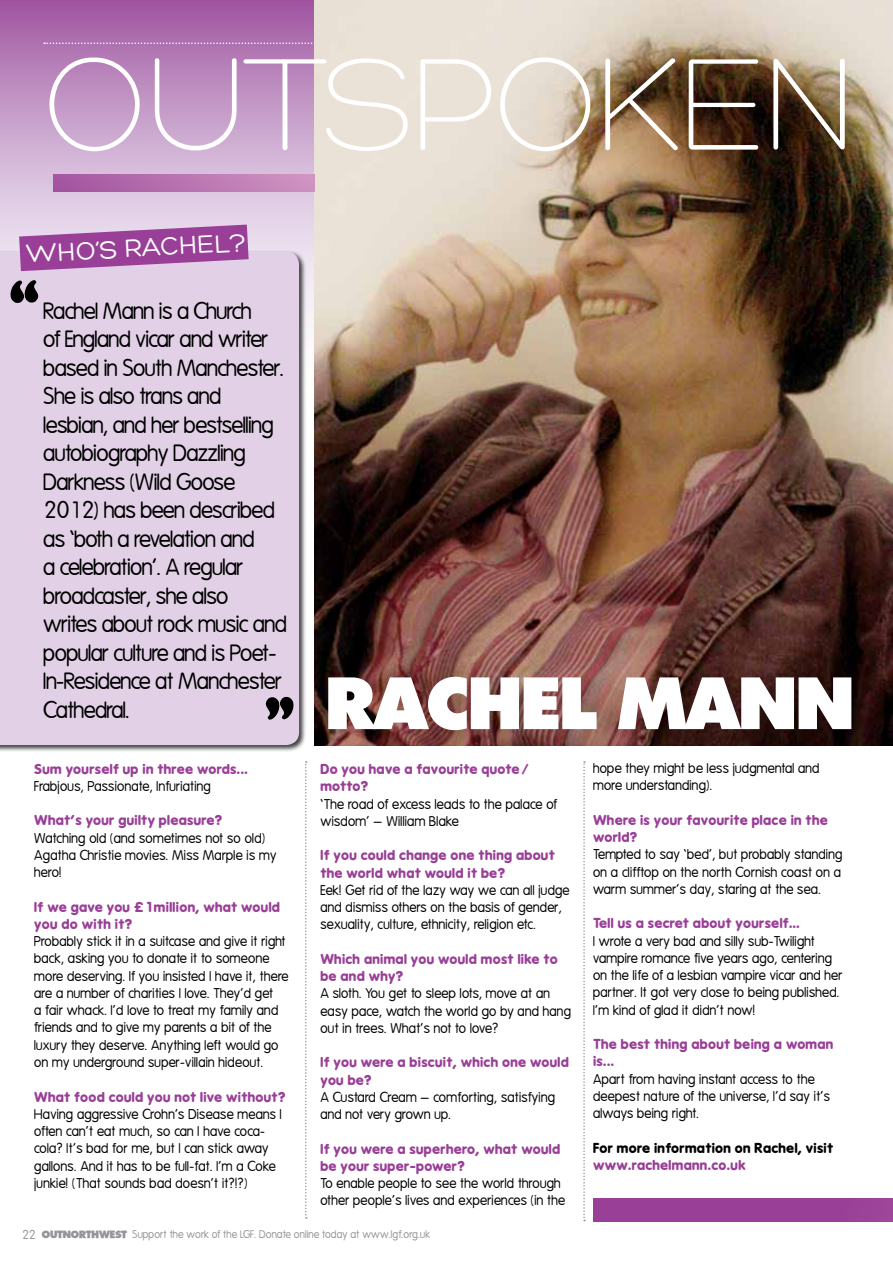
<style>
.page{position:relative;width:893px;height:1263px;background:#fff}
.page>*{position:absolute;margin:0;border:0;box-sizing:border-box;transform-origin:0 0}
.t1{font:300 141.75px "Hero";letter-spacing:-.04em;color:#fff}
.t2{font:800 73.8px "Intrepid";color:#fff}
.t3{font:27px "Hero";color:#fff}
.t4{font:22.5px/28.5px "Mg Open Modata";letter-spacing:-.04em;color:#000}
.t5{font:13.5px/17.2px "Mg Open Modata";color:#000}
.t6{font:700 13.5px/17.2px "Mg Open Modata";color:#993f97}
.t7{font:700 13.5px "Mg Open Modata";color:#000}
.t8{font:10.5px "Mg Open Modata";color:#939598}
.s1{font-size:12px}
.s2{font-family:"Intrepid";font-weight:800}
</style>
<div class="page">
<svg style="left:0;top:0;width:315px;height:402px;background:#c59bc7"></svg>
<svg style="left:44px;top:43px;width:271px;height:1px"></svg>
<svg style="left:583px;top:761px;width:2px;height:460px"></svg>
<div style="left:593px;top:1199px;width:300px;height:22px;background:#993f98"></div>
<img style="left:315px;top:0;width:578px;height:745px">
<div style="left:53px;top:174px;width:262px;height:17px;background:linear-gradient(to right,#a353a0,#cf94c1)"></div>
<div style="left:0;top:250px;width:306px;height:503px;background:#000;opacity:.75"></div>
<div style="left:0;top:252px;width:299px;height:493px;background:#e2d1e6"></div>
<svg style="left:19px;top:225px;width:230px;height:46px;background:#ac64ab"></svg>
<svg style="left:10px;top:280px;width:28px;height:23px"></svg>
<svg style="left:266px;top:697px;width:28px;height:23px"></svg>
<svg style="left:305px;top:761px;width:2px;height:457px"></svg>
<h1 class="t1" style="left:42px;top:33px;width:818px">OUTSPOKEN</h1>
<h3 class="t3" style="left:25px;top:240px;width:222px;rotate:-3deg">WHO’S RACHEL?</h3>
<p class="t4" style="left:44px;top:297px;width:245px">Rachel Mann is a Church<br>of England vicar and writer based in South Manchester.<br>She is also trans and lesbian, and her bestselling autobiography Dazzling<br>Darkness (Wild Goose<br>2012) has been described as ‘both a revelation and<br>a celebration’. A regular broadcaster, she also writes about rock music and popular culture and is Poet-<br>In-Residence at Manchester<br>Cathedral.</p>
<h2 class="t2" style="left:326px;top:659px;width:186px">RACHEL</h2>
<h2 class="t2" style="left:618px;top:659px;width:237px">MANN</h2>
<p class="t6" style="left:35px;top:760px;width:216px">Sum yourself up in three words...</p>
<p class="t5" style="left:35px;top:778px;width:178px">Frabjous, Passionate, Infuriating</p>
<p class="t6" style="left:35px;top:812px;width:190px">What’s your guilty pleasure?</p>
<p class="t5" style="left:35px;top:830px;width:244px">Watching old (and sometimes not so old)<br>Agatha Christie movies. Miss Marple is my hero!</p>
<p class="t6" style="left:35px;top:898px;width:248px">If we gave you £1million, what would you do with it?</p>
<p class="t5" style="left:35px;top:933px;width:256px">Probably stick it in a suitcase and give it right back, asking you to donate it to someone more deserving. If you insisted I have it, there are a number of charities I love. They’d get<br>a fair whack. I’d love to treat my family and friends and to give my parents a bit of the luxury they deserve. Anything left would go on my underground super-villain hideout.</p>
<p class="t6" style="left:35px;top:1088px;width:253px">What food could you not live without?</p>
<p class="t5" style="left:35px;top:1106px;width:249px">Having aggressive Crohn’s Disease means I often can’t eat much, so can I have coca&shy;cola? It’s bad for me, but I can stick away gallons. And it has to be full-fat. I’m a Coke junkie! (That sounds bad doesn’t it?!?)</p>
<p class="t6" style="left:321px;top:761px;width:211px">Do you have a favourite quote/ motto?</p>
<p class="t5" style="left:321px;top:796px;width:238px">‘The road of excess leads to the palace of wisdom’ – William Blake</p>
<p class="t6" style="left:321px;top:847px;width:236px">If you could change one thing about the world what would it be?</p>
<p class="t5" style="left:321px;top:882px;width:251px">Eek! Get rid of the lazy way we can all judge and dismiss others on the basis of gender, sexuality, culture, ethnicity, religion etc.</p>
<p class="t6" style="left:321px;top:950px;width:239px">Which animal you would most like to be and why?</p>
<p class="t5" style="left:321px;top:985px;width:252px">A sloth. You get to sleep lots, move at an easy pace, watch the world go by and hang out in trees. What’s not to love?</p>
<p class="t6" style="left:321px;top:1054px;width:250px">If you were a biscuit, which one would you be?</p>
<p class="t5" style="left:321px;top:1089px;width:236px">A Custard Cream – comforting, satisfying and not very grown up.</p>
<p class="t6" style="left:321px;top:1140px;width:241px">If you were a superhero, what would be your super-power?</p>
<p class="t5" style="left:321px;top:1175px;width:246px">To enable people to see the world through other people’s lives and experiences (in the</p>
<p class="t8" style="left:22px;top:1228px;width:410px"><span class="s1">22</span> <span class="s2">OUTNORTHWEST</span> Support the work of the LGF. Donate online today at www.lgf.org.uk</p>
<p class="t5" style="left:593px;top:760px;width:228px">hope they might be less judgmental and more understanding).</p>
<p class="t6" style="left:593px;top:811px;width:237px">Where is your favourite place in the world?</p>
<p class="t5" style="left:593px;top:846px;width:251px;text-align:justify">Tempted to say ‘bed’, but probably standing on a clifftop on the north Cornish coast on a warm summer’s day, staring at the sea.</p>
<p class="t6" style="left:593px;top:915px;width:209px">Tell us a secret about yourself…</p>
<p class="t5" style="left:593px;top:933px;width:251px">I wrote a very bad and silly sub-Twilight vampire romance five years ago, centering on the life of a lesbian vampire vicar and her partner. It got very close to being published.<br>I’m kind of glad it didn’t now!</p>
<p class="t6" style="left:593px;top:1036px;width:242px">The best thing about being a woman is...</p>
<p class="t5" style="left:593px;top:1071px;width:239px">Apart from having instant access to the deepest nature of the universe, I’d say it’s always being right.</p>
<p class="t7" style="left:593px;top:1140px;width:242px">For more information on Rachel, visit</p>
<p class="t6" style="left:593px;top:1156px;width:154px">www.rachelmann.co.uk</p>
</div>
